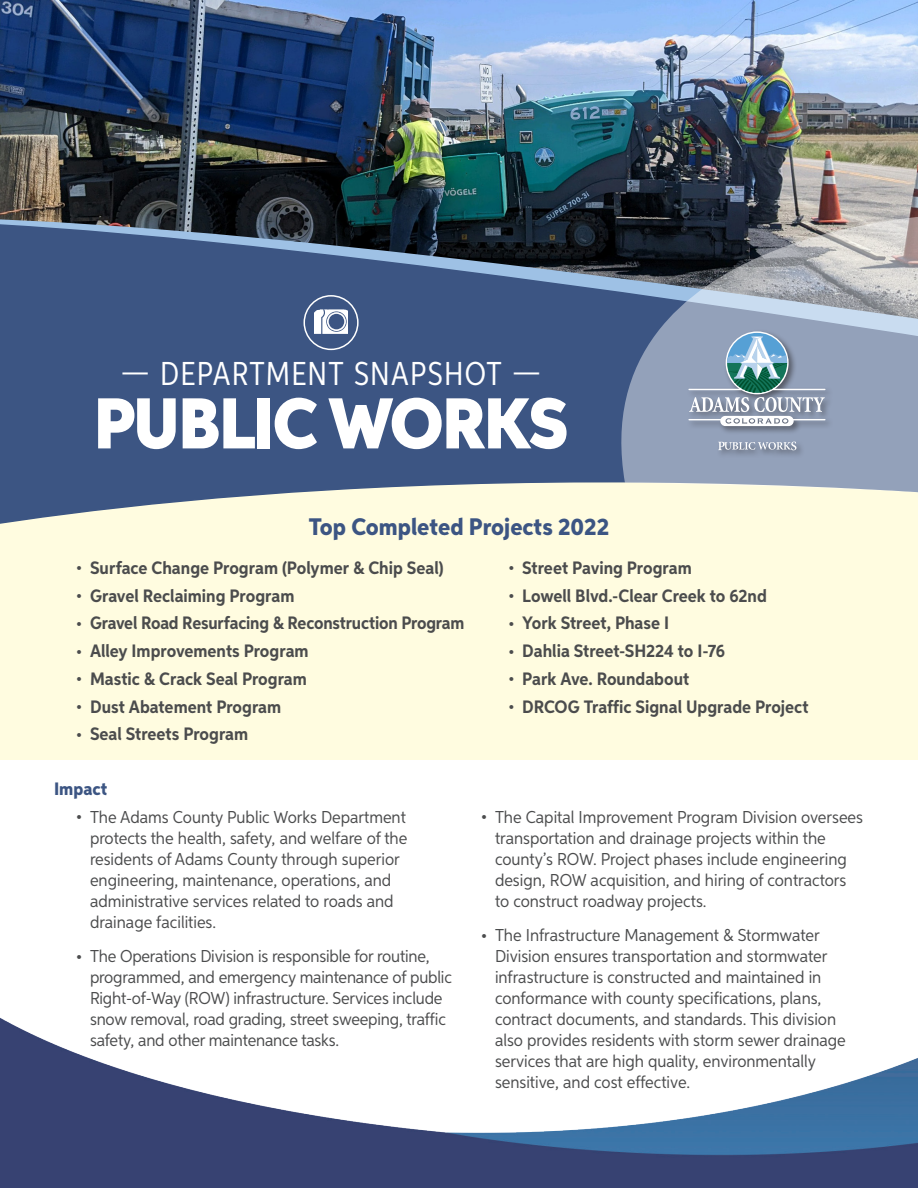
<style>
.page{position:relative;width:918px;height:1188px;background:#fff}
.page>*{position:absolute;margin:0;border:0;box-sizing:border-box;transform-origin:0 0}
.t1{font:900 72px "Aspira";letter-spacing:-.03em;color:#fff;scale:.95 1}
.t2{font:33.15px "Aspira X Nar";letter-spacing:.035em;color:#fff}
.t3{font:800 24px "Aspira Nar";color:#3c5583}
.t4{font:700 18px "Aspira Nar";color:#4b4c4d}
.t5{font:800 18px "Aspira Nar";color:#3c5583}
.t6{font:17.25px/21px "Aspira Nar";color:#4b4c4d}
.s1{font-weight:400;font-size:12px}
.s2{font-size:12px}
</style>
<div class="page">
<img style="left:0;top:0;width:918px;height:218px">
<div style="left:0;top:392px;width:918px;height:368px;background:#fffce0"></div>
<img style="left:0;top:1018px;width:918px;height:170px">
<svg style="left:0;top:220px;width:620px;height:304px;background:#4e6387"></svg>
<div style="left:304px;top:295px;width:55px;height:55px;border:2px solid #fff;border-radius:50%"></div>
<svg style="left:314px;top:309px;width:34px;height:25px"></svg>
<svg style="left:620px;top:215px;width:298px;height:278px;background:#8b95a5"></svg>
<div style="left:686px;top:329px;width:147px;height:129px;background:#231f20;opacity:.55"></div>
<svg style="left:718px;top:442px;width:78px;height:8px"></svg>
<svg style="left:688px;top:331px;width:138px;height:95px;background:#93a8b9"></svg>
<p class="t2" style="left:121px;top:354px;width:422px">— DEPARTMENT SNAPSHOT —</p>
<p class="t1" style="left:94px;top:379px;width:501px">PUBLIC WORKS</p>
<p class="t3" style="left:309px;top:512px;width:302px">Top Completed Projects 2022</p>
<p class="t4" style="left:76px;top:557px;width:369px"><span class="s1">•</span> Surface Change Program (Polymer &amp; Chip Seal)</p>
<p class="t4" style="left:76px;top:584px;width:219px"><span class="s1">•</span> Gravel Reclaiming Program</p>
<p class="t4" style="left:76px;top:612px;width:390px"><span class="s1">•</span> Gravel Road Resurfacing &amp; Reconstruction Program</p>
<p class="t4" style="left:76px;top:640px;width:234px"><span class="s1">•</span> Alley Improvements Program</p>
<p class="t4" style="left:76px;top:668px;width:232px"><span class="s1">•</span> Mastic &amp; Crack Seal Program</p>
<p class="t4" style="left:76px;top:695px;width:206px"><span class="s1">•</span> Dust Abatement Program</p>
<p class="t4" style="left:76px;top:723px;width:173px"><span class="s1">•</span> Seal Streets Program</p>
<p class="t5" style="left:54px;top:778px;width:55px">Impact</p>
<p class="t6" style="left:90px;top:806px;width:319px;text-indent:-14px"><span class="s2">•</span> The Adams County Public Works Department protects the health, safety, and welfare of the residents of Adams County through superior engineering, maintenance, operations, and administrative services related to roads and drainage facilities.</p>
<p class="t6" style="left:90px;top:946px;width:363px;text-indent:-14px"><span class="s2">•</span> The Operations Division is responsible for routine, programmed, and emergency maintenance of public Right-of-Way (ROW) infrastructure. Services include snow removal, road grading, street sweeping, traffic safety, and other maintenance tasks.</p>
<p class="t4" style="left:509px;top:557px;width:185px"><span class="s1">•</span> Street Paving Program</p>
<p class="t4" style="left:509px;top:584px;width:260px"><span class="s1">•</span> Lowell Blvd.-Clear Creek to 62nd</p>
<p class="t4" style="left:509px;top:612px;width:162px"><span class="s1">•</span> York Street, Phase I</p>
<p class="t4" style="left:509px;top:640px;width:218px"><span class="s1">•</span> Dahlia Street-SH224 to I-76</p>
<p class="t4" style="left:509px;top:668px;width:182px"><span class="s1">•</span> Park Ave. Roundabout</p>
<p class="t4" style="left:509px;top:695px;width:302px"><span class="s1">•</span> DRCOG Traffic Signal Upgrade Project</p>
<p class="t6" style="left:495px;top:806px;width:370px;text-indent:-14px"><span class="s2">•</span> The Capital Improvement Program Division oversees transportation and drainage projects within the county’s ROW. Project phases include engineering design, ROW acquisition, and hiring of contractors to construct roadway projects.</p>
<p class="t6" style="left:495px;top:924px;width:352px;text-indent:-14px"><span class="s2">•</span> The Infrastructure Management &amp; Stormwater Division ensures transportation and stormwater infrastructure is constructed and maintained in conformance with county specifications, plans, contract documents, and standards. This division also provides residents with storm sewer drainage services that are high quality, environmentally sensitive, and cost effective.</p>
</div>
